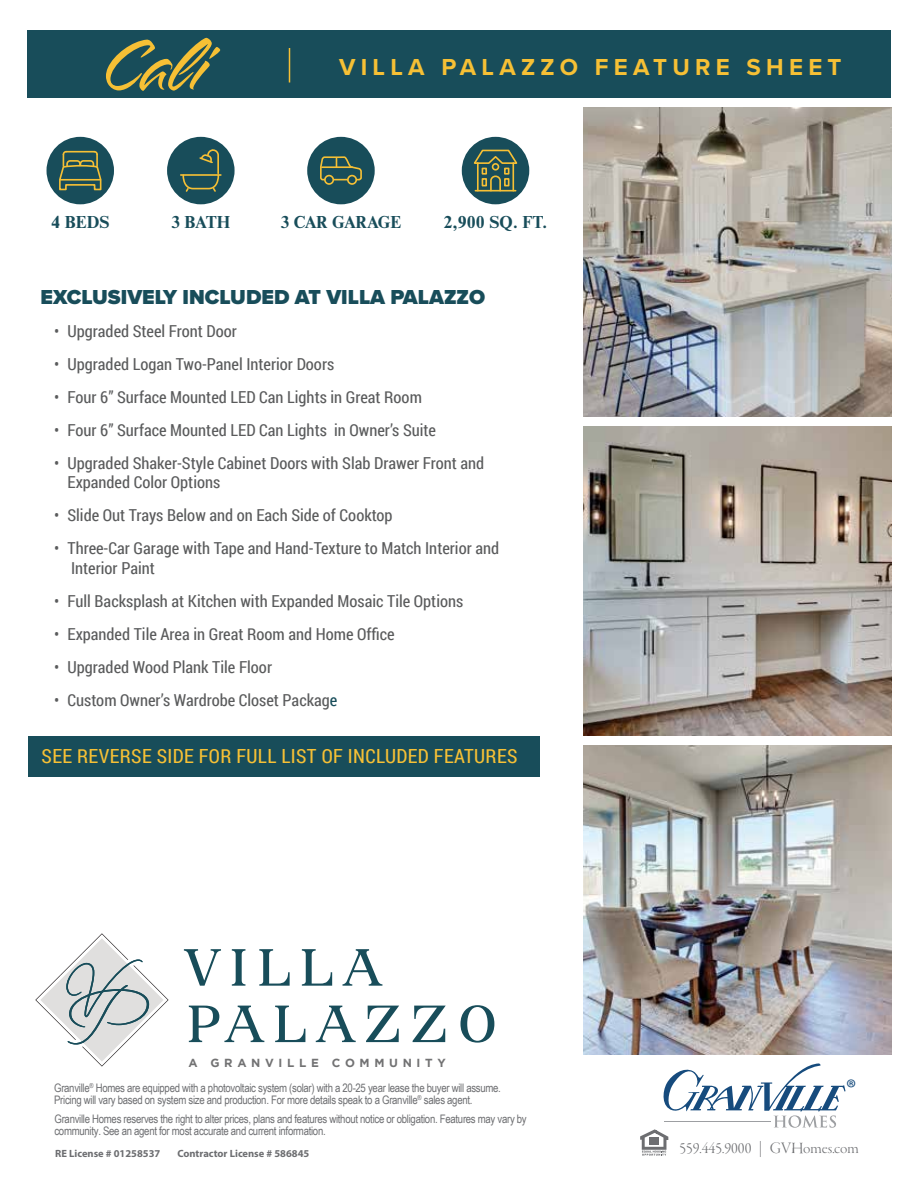
<style>
.page{position:relative;width:918px;height:1188px;background:#fff}
.page>*{position:absolute;margin:0;border:0;box-sizing:border-box;transform-origin:0 0}
.t1{font:90px "Alpine Script";color:#f6c035}
.t2{font:24.15px "Myriad Pro";color:#164b7d}
.t3{font:700 24px "Proxima Nova";letter-spacing:.22em;color:#f6c035}
.t4{font:900 21px "Proxima Nova";color:#184d5a}
.t5{font:19.5px "Roboto Condensed";letter-spacing:.02em;color:#f6c035}
.t6{font:700 18px "Nimbus Rom D";color:#184d5a}
.t7{font:16.5px/19.8px "Roboto Condensed";color:#5a5b5c}
.t8{font:16.5px "Garamond Premr Pro Lt Disp";color:#6d6e71}
.t9{font:11.7px/11.7px "Arial Narrow";letter-spacing:-.025em;color:#6d6e71}
.t10{font:700 11.7px "Gotham";letter-spacing:.4em;color:#727273}
.t11{font:700 10.5px "Myriad Pro";color:#6d6e71}
.s1{color:#184d5a}
</style>
<div class="page">
<div style="left:27px;top:30px;width:864px;height:67px;background:#184d5a"></div>
<img style="left:583px;top:108px;width:308px;height:308px">
<img style="left:583px;top:427px;width:308px;height:308px">
<img style="left:583px;top:746px;width:308px;height:308px">
<div style="left:29px;top:736px;width:511px;height:41px;background:#184d5a"></div>
<svg style="left:35px;top:933px;width:134px;height:134px"></svg>
<svg style="left:189px;top:1006px;width:75px;height:36px"></svg>
<svg style="left:275px;top:1006px;width:30px;height:36px"></svg>
<svg style="left:316px;top:1006px;width:40px;height:36px"></svg>
<svg style="left:366px;top:1006px;width:33px;height:36px"></svg>
<svg style="left:413px;top:1006px;width:33px;height:36px"></svg>
<svg style="left:460px;top:1005px;width:34px;height:38px"></svg>
<svg style="left:184px;top:949px;width:37px;height:37px"></svg>
<svg style="left:232px;top:949px;width:13px;height:37px"></svg>
<svg style="left:259px;top:949px;width:31px;height:37px"></svg>
<svg style="left:302px;top:949px;width:30px;height:37px"></svg>
<svg style="left:343px;top:949px;width:39px;height:37px"></svg>
<svg style="left:640px;top:1063px;width:206px;height:93px"></svg>
<hr style="left:289px;top:48px;width:1px;height:35px;background:#f6c035">
<div style="left:47px;top:137px;width:67px;height:67px;background:#184d5a;border-radius:50%"></div>
<svg style="left:59px;top:150px;width:43px;height:41px"></svg>
<div style="left:167px;top:137px;width:68px;height:67px;background:#184d5a;border-radius:50%"></div>
<hr style="left:181px;top:174px;width:40px;height:2px;background:#f6c035">
<svg style="left:182px;top:149px;width:38px;height:43px"></svg>
<div style="left:307px;top:137px;width:68px;height:67px;background:#184d5a;border-radius:50%"></div>
<svg style="left:320px;top:156px;width:42px;height:25px"></svg>
<div style="left:347px;top:175px;width:10px;height:10px;border:2px solid #f6c035;border-radius:50%"></div>
<div style="left:324px;top:175px;width:10px;height:10px;border:2px solid #f6c035;border-radius:50%"></div>
<div style="left:462px;top:137px;width:67px;height:67px;background:#184d5a;border-radius:50%"></div>
<svg style="left:473px;top:149px;width:45px;height:43px"></svg>
<div style="left:492px;top:163px;width:7px;height:8px;border:2px solid #f6c035;border-radius:50%"></div>
<hr style="left:475px;top:190px;width:41px;height:2px;background:#f6c035">
<h1 class="t1" style="left:101px;top:22px;width:105px">Cali</h1>
<h3 class="t3" style="left:339px;top:49px;width:504px">VILLA PALAZZO FEATURE SHEET</h3>
<p class="t6" style="left:51px;top:210px;width:60px">4 BEDS</p>
<p class="t6" style="left:171px;top:210px;width:61px">3 BATH</p>
<p class="t6" style="left:280px;top:210px;width:123px">3 CAR GARAGE</p>
<p class="t6" style="left:444px;top:210px;width:105px">2,900 SQ. FT.</p>
<p class="t4" style="left:41px;top:281px;width:446px">EXCLUSIVELY INCLUDED AT VILLA PALAZZO</p>
<p class="t7" style="left:54px;top:320px;width:184px">• Upgraded Steel Front Door</p>
<p class="t7" style="left:54px;top:353px;width:282px">• Upgraded Logan Two-Panel Interior Doors</p>
<p class="t7" style="left:54px;top:386px;width:369px">• Four 6” Surface Mounted LED Can Lights in Great Room</p>
<p class="t7" style="left:54px;top:419px;width:384px">• Four 6” Surface Mounted LED Can Lights in Owner’s Suite</p>
<p class="t7" style="left:68px;top:452px;width:418px;text-indent:-13px">• Upgraded Shaker-Style Cabinet Doors with Slab Drawer Front and<br>Expanded Color Options</p>
<p class="t7" style="left:54px;top:505px;width:340px">• Slide Out Trays Below and on Each Side of Cooktop</p>
<p class="t7" style="left:71px;top:538px;width:430px;text-indent:-17px">• Three-Car Garage with Tape and Hand-Texture to Match Interior and<br>Interior Paint</p>
<p class="t7" style="left:54px;top:591px;width:411px">• Full Backsplash at Kitchen with Expanded Mosaic Tile Options</p>
<p class="t7" style="left:54px;top:624px;width:342px">• Expanded Tile Area in Great Room and Home Office</p>
<p class="t7" style="left:54px;top:657px;width:220px">• Upgraded Wood Plank Tile Floor</p>
<p class="t7" style="left:54px;top:690px;width:285px">• Custom Owner’s Wardrobe Closet Packag<span class="s1">e</span></p>
<p class="t5" style="left:42px;top:743px;width:477px">SEE REVERSE SIDE FOR FULL LIST OF INCLUDED FEATURES</p>
<p class="t10" style="left:188px;top:1056px;width:259px">A GRANVILLE COMMUNITY</p>
<p class="t9" style="left:54px;top:1082px;width:448px">Granville<sup>®</sup> Homes are equipped with a photovoltaic system (solar) with a 20-25 year lease the buyer will assume.<br>Pricing will vary based on system size and production. For more details speak to a Granville<sup>®</sup> sales agent.</p>
<p class="t9" style="left:54px;top:1113px;width:474px">Granville Homes reserves the right to alter prices, plans and features without notice or obligation. Features may vary by community. See an agent for most accurate and current information.</p>
<h2 class="t2" style="left:846px;top:1073px;width:12px">®</h2>
<p class="t11" style="left:55px;top:1147px;width:107px">RE License # 01258537</p>
<p class="t11" style="left:177px;top:1147px;width:133px">Contractor License # 586845</p>
<p class="t8" style="left:679px;top:1139px;width:181px">559.445.9000 | GVHomes.com</p>
</div>
